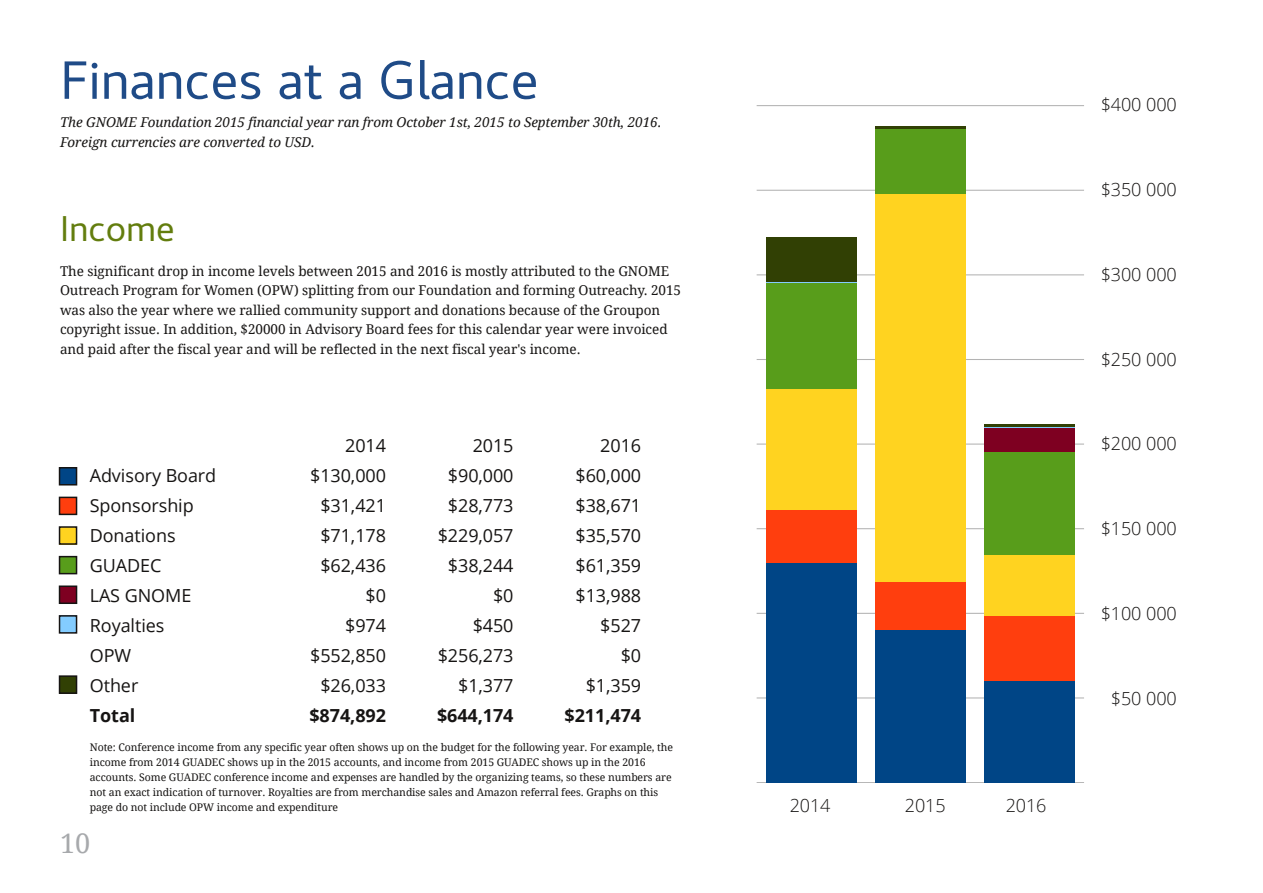
<style>
.page{position:relative;width:1263px;height:893px;background:#fff}
.page>*{position:absolute;margin:0;border:0;box-sizing:border-box;transform-origin:0 0}
.t1{font:54px "Cantarell";color:#1f4b87}
.t2{font:36px "Cantarell";color:#637d0e}
.t3{font:27px "Droid Serif";color:#a7a9ac}
.t4{font:18px "Open Sans";letter-spacing:-.005em;color:#161413}
.t5{font:300 18px "Open Sans";letter-spacing:-.005em;color:#161413}
.t6{font:700 18px "Open Sans";letter-spacing:-.005em;color:#161413}
.t7{font:13.5px/19.5px "Droid Serif";letter-spacing:-.005em;color:#161413}
.t8{font:italic 13.5px/19.5px "Droid Serif";letter-spacing:-.005em;color:#161413}
.t9{font:10.5px/15px "Droid Serif";letter-spacing:-.005em;color:#161413}
</style>
<div class="page">
<div style="left:60px;top:676px;width:17px;height:17px;background:#314004"></div>
<div style="left:59px;top:675px;width:18px;height:19px;border:2px solid #161413"></div>
<div style="left:60px;top:616px;width:17px;height:17px;background:#83ccff"></div>
<div style="left:59px;top:615px;width:18px;height:19px;border:2px solid #161413"></div>
<div style="left:60px;top:586px;width:17px;height:17px;background:#7e0021"></div>
<div style="left:59px;top:585px;width:18px;height:19px;border:2px solid #161413"></div>
<div style="left:60px;top:557px;width:17px;height:17px;background:#589d1b"></div>
<div style="left:59px;top:556px;width:18px;height:18px;border:2px solid #161413"></div>
<div style="left:60px;top:527px;width:17px;height:17px;background:#ffd320"></div>
<div style="left:59px;top:526px;width:18px;height:19px;border:2px solid #161413"></div>
<div style="left:60px;top:497px;width:17px;height:17px;background:#ff3e0e"></div>
<div style="left:59px;top:497px;width:18px;height:18px;border:2px solid #161413"></div>
<div style="left:60px;top:468px;width:17px;height:17px;background:#004586"></div>
<div style="left:59px;top:467px;width:18px;height:18px;border:2px solid #161413"></div>
<hr style="left:757px;top:782px;width:327px;height:1px;background:#b3b3b3">
<hr style="left:757px;top:698px;width:327px;height:1px;background:#b3b3b3">
<hr style="left:757px;top:613px;width:327px;height:1px;background:#b3b3b3">
<hr style="left:757px;top:528px;width:327px;height:1px;background:#b3b3b3">
<hr style="left:757px;top:444px;width:327px;height:1px;background:#b3b3b3">
<hr style="left:757px;top:359px;width:327px;height:1px;background:#b3b3b3">
<hr style="left:757px;top:275px;width:327px;height:1px;background:#b3b3b3">
<hr style="left:757px;top:190px;width:327px;height:1px;background:#b3b3b3">
<hr style="left:757px;top:106px;width:327px;height:1px;background:#b3b3b3">
<div style="left:984px;top:681px;width:91px;height:102px;background:#004586"></div>
<div style="left:875px;top:630px;width:91px;height:153px;background:#004586"></div>
<div style="left:766px;top:563px;width:91px;height:220px;background:#004586"></div>
<div style="left:984px;top:616px;width:91px;height:65px;background:#ff3e0e"></div>
<div style="left:875px;top:582px;width:91px;height:48px;background:#ff3e0e"></div>
<div style="left:766px;top:509px;width:91px;height:54px;background:#ff3e0e"></div>
<div style="left:984px;top:555px;width:91px;height:61px;background:#ffd320"></div>
<div style="left:875px;top:194px;width:91px;height:388px;background:#ffd320"></div>
<div style="left:766px;top:389px;width:91px;height:120px;background:#ffd320"></div>
<div style="left:984px;top:452px;width:91px;height:103px;background:#589d1b"></div>
<div style="left:875px;top:129px;width:91px;height:65px;background:#589d1b"></div>
<div style="left:766px;top:283px;width:91px;height:106px;background:#589d1b"></div>
<div style="left:984px;top:428px;width:91px;height:24px;background:#7e0021"></div>
<hr style="left:984px;top:427px;width:91px;height:1px;background:#83ccff">
<hr style="left:875px;top:128px;width:91px;height:1px;background:#83ccff">
<hr style="left:766px;top:282px;width:91px;height:1px;background:#83ccff">
<hr style="left:984px;top:425px;width:91px;height:2px;background:#314004">
<hr style="left:875px;top:126px;width:91px;height:2px;background:#314004">
<div style="left:766px;top:238px;width:91px;height:44px;background:#314004"></div>
<h1 class="t1" style="left:60px;top:47px;width:480px">Finances at a Glance</h1>
<p class="t8" style="left:60px;top:113px;width:603px">The GNOME Foundation 2015 financial year ran from October 1st, 2015 to September 30th, 2016.<br>Foreign currencies are converted to USD.</p>
<h2 class="t2" style="left:60px;top:206px;width:116px">Income</h2>
<p class="t7" style="left:60px;top:261px;width:623px">The significant drop in income levels between 2015 and 2016 is mostly attributed to the GNOME Outreach Program for Women (OPW) splitting from our Foundation and forming Outreachy. 2015 was also the year where we rallied community support and donations because of the Groupon copyright issue. In addition, $20000 in Advisory Board fees for this calendar year were invoiced and paid after the fiscal year and will be reflected in the next fiscal year's income.</p>
<h3 class="t4" style="left:345px;top:433px;width:42px">2014</h3>
<h3 class="t4" style="left:473px;top:433px;width:42px">2015</h3>
<h3 class="t4" style="left:600px;top:433px;width:42px">2016</h3>
<h3 class="t4" style="left:90px;top:463px;width:128px">Advisory Board</h3>
<h3 class="t4" style="left:310px;top:463px;width:77px">$130,000</h3>
<h3 class="t4" style="left:448px;top:463px;width:67px">$90,000</h3>
<h3 class="t4" style="left:575px;top:463px;width:67px">$60,000</h3>
<h3 class="t4" style="left:90px;top:493px;width:106px">Sponsorship</h3>
<h3 class="t4" style="left:320px;top:493px;width:67px">$31,421</h3>
<h3 class="t4" style="left:448px;top:493px;width:67px">$28,773</h3>
<h3 class="t4" style="left:575px;top:493px;width:67px">$38,671</h3>
<h3 class="t4" style="left:90px;top:523px;width:87px">Donations</h3>
<h3 class="t4" style="left:320px;top:523px;width:67px">$71,178</h3>
<h3 class="t4" style="left:438px;top:523px;width:77px">$229,057</h3>
<h3 class="t4" style="left:575px;top:523px;width:67px">$35,570</h3>
<h3 class="t4" style="left:90px;top:553px;width:73px">GUADEC</h3>
<h3 class="t4" style="left:320px;top:553px;width:67px">$62,436</h3>
<h3 class="t4" style="left:448px;top:553px;width:67px">$38,244</h3>
<h3 class="t4" style="left:575px;top:553px;width:67px">$61,359</h3>
<h3 class="t4" style="left:90px;top:583px;width:103px">LAS GNOME</h3>
<h3 class="t4" style="left:366px;top:583px;width:22px">$0</h3>
<h3 class="t4" style="left:493px;top:583px;width:22px">$0</h3>
<h3 class="t4" style="left:575px;top:583px;width:67px">$13,988</h3>
<h3 class="t4" style="left:90px;top:613px;width:76px">Royalties</h3>
<h3 class="t4" style="left:345px;top:613px;width:42px">$974</h3>
<h3 class="t4" style="left:473px;top:613px;width:42px">$450</h3>
<h3 class="t4" style="left:600px;top:613px;width:42px">$527</h3>
<h3 class="t4" style="left:90px;top:643px;width:43px">OPW</h3>
<h3 class="t4" style="left:310px;top:643px;width:77px">$552,850</h3>
<h3 class="t4" style="left:438px;top:643px;width:77px">$256,273</h3>
<h3 class="t4" style="left:621px;top:643px;width:22px">$0</h3>
<h3 class="t4" style="left:90px;top:673px;width:50px">Other</h3>
<h3 class="t4" style="left:320px;top:673px;width:67px">$26,033</h3>
<h3 class="t4" style="left:458px;top:673px;width:57px">$1,377</h3>
<h3 class="t4" style="left:586px;top:673px;width:57px">$1,359</h3>
<h3 class="t6" style="left:90px;top:703px;width:47px">Total</h3>
<h3 class="t6" style="left:309px;top:703px;width:78px">$874,892</h3>
<h3 class="t6" style="left:437px;top:703px;width:78px">$644,174</h3>
<h3 class="t6" style="left:565px;top:703px;width:78px">$211,474</h3>
<p class="t9" style="left:90px;top:739px;width:585px">Note: Conference income from any specific year often shows up on the budget for the following year. For example, the income from 2014 GUADEC shows up in the 2015 accounts, and income from 2015 GUADEC shows up in the 2016 accounts. Some GUADEC conference income and expenses are handled by the organizing teams, so these numbers are not an exact indication of turnover. Royalties are from merchandise sales and Amazon referral fees. Graphs on this page do not include OPW income and expenditure</p>
<h3 class="t3" style="left:60px;top:827px;width:32px">10</h3>
<h3 class="t5" style="left:790px;top:793px;width:42px">2014</h3>
<h3 class="t5" style="left:905px;top:793px;width:42px">2015</h3>
<h3 class="t5" style="left:1006px;top:793px;width:42px">2016</h3>
<h3 class="t5" style="left:1101px;top:92px;width:78px">$400 000</h3>
<h3 class="t5" style="left:1101px;top:177px;width:78px">$350 000</h3>
<h3 class="t5" style="left:1101px;top:262px;width:78px">$300 000</h3>
<h3 class="t5" style="left:1101px;top:346px;width:78px">$250 000</h3>
<h3 class="t5" style="left:1101px;top:431px;width:78px">$200 000</h3>
<h3 class="t5" style="left:1101px;top:516px;width:78px">$150 000</h3>
<h3 class="t5" style="left:1101px;top:601px;width:78px">$100 000</h3>
<h3 class="t5" style="left:1111px;top:685px;width:67px">$50 000</h3>
</div>
